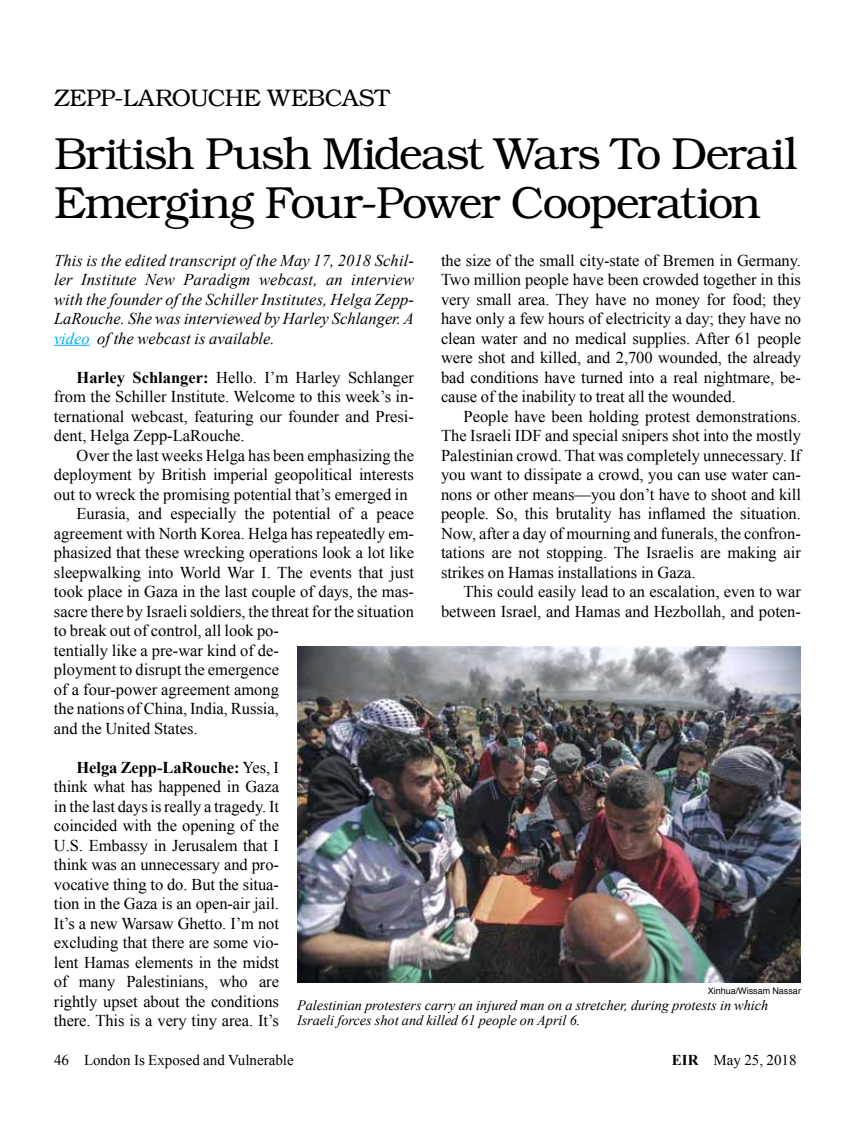
<style>
.page{position:relative;width:864px;height:1134px;background:#fff}
.page>*{position:absolute;margin:0;border:0;box-sizing:border-box;transform-origin:0 0}
.t1{font:300 45px/49.5px "Bookman";letter-spacing:-.04em;color:#000}
.t2{font:300 24px "Bookman";letter-spacing:-.02em;color:#000}
.t3{font:16.5px/19.5px "Times New Roman";color:#000;text-align:justify}
.t4{font:italic 16.5px/19.5px "Times New Roman";color:#000;text-align:justify}
.t5{font:15px "Times New Roman";color:#000}
.t6{font:italic 14.25px/15.8px "Times New Roman";color:#000}
.t7{font:9px "Helvetica";color:#000}
.s1{color:#00aeef}
.s2{font-weight:700}
</style>
<div class="page">
<hr style="left:54px;top:345px;width:36px;height:1px;background:#00aeef">
<img style="left:297px;top:646px;width:504px;height:336px">
<h2 class="t2" style="left:54px;top:83px;width:337px">ZEPP-LAROUCHE WEBCAST</h2>
<h1 class="t1" style="left:54px;top:129px;width:745px">British Push Mideast Wars To Derail<br>Emerging Four-Power Cooperation</h1>
<p class="t4" style="left:54px;top:250px;width:362px">This is the edited transcript of the May 17, 2018 Schil&shy;ler Institute New Paradigm webcast, an interview with the founder of the Schiller Institutes, Helga Zepp-LaRouche. She was interviewed by Harley Schlanger. A <span class="s1">video</span> of the webcast is available.</p>
<p class="t3" style="left:54px;top:367px;width:362px;text-indent:23px"><span class="s2">Harley Schlanger:</span> Hello. I’m Harley Schlanger from the Schiller Institute. Welcome to this week’s in&shy;ternational webcast, featuring our founder and Presi&shy;dent, Helga Zepp-LaRouche.</p>
<p class="t3" style="left:77px;top:445px;width:339px">Over the last weeks Helga has been emphasizing the</p>
<p class="t3" style="left:54px;top:465px;width:361px">deployment by British imperial geopolitical interests</p>
<p class="t3" style="left:54px;top:484px;width:355px">out to wreck the promising potential that’s emerged in</p>
<p class="t3" style="left:77px;top:504px;width:339px">Eurasia, and especially the potential of a peace</p>
<p class="t3" style="left:54px;top:523px;width:362px">agreement with North Korea. Helga has repeatedly em-</p>
<p class="t3" style="left:54px;top:543px;width:361px">phasized that these wrecking operations look a lot like</p>
<p class="t3" style="left:54px;top:562px;width:362px">sleepwalking into World War I. The events that just</p>
<p class="t3" style="left:54px;top:582px;width:361px">took place in Gaza in the last couple of days, the mas-</p>
<p class="t3" style="left:54px;top:601px;width:362px">sacre there by Israeli soldiers, the threat for the situation</p>
<p class="t3" style="left:54px;top:621px;width:227px">to break out of control, all look po-</p>
<p class="t3" style="left:54px;top:640px;width:226px">tentially like a pre-war kind of de-</p>
<p class="t3" style="left:54px;top:660px;width:226px">ployment to disrupt the emergence</p>
<p class="t3" style="left:54px;top:679px;width:227px">of a four-power agreement among</p>
<p class="t3" style="left:54px;top:699px;width:226px">the nations of China, India, Russia,</p>
<p class="t3" style="left:54px;top:718px;width:145px">and the United States.</p>
<p class="t3" style="left:54px;top:757px;width:227px;text-indent:23px"><span class="s2">Helga Zepp-LaRouche:</span> Yes, I think what has happened in Gaza in the last days is really a tragedy. It coincided with the opening of the U.S. Embassy in Jerusalem that I think was an unnecessary and pro&shy;vocative thing to do. But the situa&shy;tion in the Gaza is an open-air jail.<br>It’s a new Warsaw Ghetto. I’m not excluding that there are some vio&shy;lent Hamas elements in the midst of many Palestinians, who are rightly upset about the conditions there. This is a very tiny area. It’s</p>
<p class="t3" style="left:441px;top:250px;width:362px">the size of the small city-state of Bremen in Germany.<br>Two million people have been crowded together in this very small area. They have no money for food; they have only a few hours of electricity a day; they have no clean water and no medical supplies. After 61 people were shot and killed, and 2,700 wounded, the already bad conditions have turned into a real nightmare, be&shy;cause of the inability to treat all the wounded.</p>
<p class="t3" style="left:441px;top:406px;width:362px;text-indent:23px">People have been holding protest demonstrations.<br>The Israeli IDF and special snipers shot into the mostly Palestinian crowd. That was completely unnecessary. If you want to dissipate a crowd, you can use water can&shy;nons or other means—you don’t have to shoot and kill people. So, this brutality has inflamed the situation.<br>Now, after a day of mourning and funerals, the confron&shy;tations are not stopping. The Israelis are making air strikes on Hamas installations in Gaza.</p>
<p class="t3" style="left:441px;top:582px;width:362px;text-align:right">This could easily lead to an escalation, even to war between Israel, and Hamas and Hezbollah, and poten-</p>
<p class="t7" style="left:708px;top:984px;width:95px">Xinhua/Wissam Nassar</p>
<p class="t6" style="left:297px;top:997px;width:473px">Palestinian protesters carry an injured man on a stretcher, during protests in which<br>Israeli forces shot and killed 61 people on April 6.</p>
<p class="t5" style="left:54px;top:1050px;width:241px">46 London Is Exposed and Vulnerable</p>
<p class="t5" style="left:672px;top:1050px;width:126px"><span class="s2">EIR</span> May 25, 2018</p>
</div>
